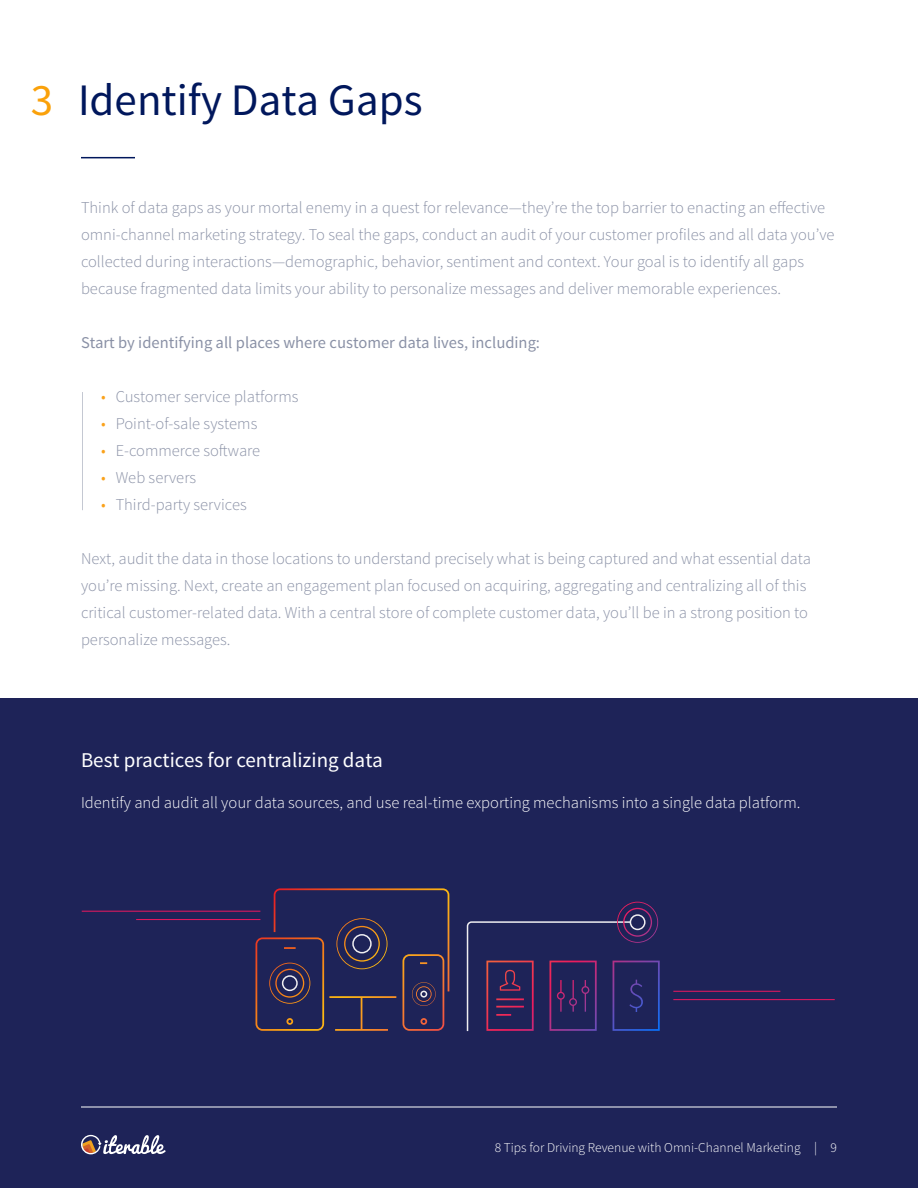
<style>
.page{position:relative;width:918px;height:1188px;background:#fff}
.page>*{position:absolute;margin:0;border:0;box-sizing:border-box;transform-origin:0 0}
.t1{font:45px "Source Sans Pro";color:#00175c}
.t2{font:45px "Source Sans Pro";color:#faa10a}
.t3{font:21px "Source Sans Pro";color:#fff}
.t4{font:300 16.5px/27px "Source Sans Pro";color:#8a91a6}
.t5{font:300 16.5px "Source Sans Pro";color:#fff}
.t6{font:16.5px "Source Sans Pro";color:#8a91a6}
.t7{font:300 13.5px "Source Sans Pro";color:#fff}
.s1{color:#faa21b}
</style>
<div class="page">
<div style="left:0;top:699px;width:918px;height:489px;background:#1e2358"></div>
<svg style="left:256px;top:888px;width:404px;height:143px"></svg>
<hr style="left:82px;top:911px;width:178px;height:1px;background:#ec185e">
<hr style="left:136px;top:919px;width:124px;height:1px;background:#ec185e">
<hr style="left:673px;top:999px;width:162px;height:1px;background:#ec185e">
<hr style="left:673px;top:991px;width:107px;height:1px;background:#ec185e">
<hr style="left:81px;top:157px;width:54px;height:1px;background:#00175c">
<hr style="left:82px;top:392px;width:1px;height:118px;background:#c4c8d2">
<svg style="left:81px;top:1135px;width:85px;height:19px"></svg>
<hr style="left:81px;top:1107px;width:756px;height:1px;background:#fff">
<h1 class="t2" style="left:31px;top:72px;width:24px">3</h1>
<h1 class="t1" style="left:78px;top:72px;width:346px">Identify Data Gaps</h1>
<p class="t4" style="left:81px;top:194px;width:755px">Think of data gaps as your mortal enemy in a quest for relevance—they’re the top barrier to enacting an effective omni-channel marketing strategy. To seal the gaps, conduct an audit of your customer profiles and all data you’ve collected during interactions—demographic, behavior, sentiment and context. Your goal is to identify all gaps because fragmented data limits your ability to personalize messages and deliver memorable experiences.</p>
<p class="t6" style="left:81px;top:333px;width:461px">Start by identifying all places where customer data lives, including:</p>
<p class="t4" style="left:101px;top:383px;width:199px"><span class="s1">•</span> Customer service platforms</p>
<p class="t4" style="left:101px;top:410px;width:158px"><span class="s1">•</span> Point-of-sale systems</p>
<p class="t4" style="left:101px;top:437px;width:161px"><span class="s1">•</span> E-commerce software</p>
<p class="t4" style="left:101px;top:464px;width:96px"><span class="s1">•</span> Web servers</p>
<p class="t4" style="left:101px;top:491px;width:147px"><span class="s1">•</span> Third-party services</p>
<p class="t4" style="left:81px;top:545px;width:731px">Next, audit the data in those locations to understand precisely what is being captured and what essential data you’re missing. Next, create an engagement plan focused on acquiring, aggregating and centralizing all of this critical customer-related data. With a central store of complete customer data, you’ll be in a strong position to personalize messages.</p>
<p class="t3" style="left:81px;top:747px;width:303px">Best practices for centralizing data</p>
<p class="t5" style="left:81px;top:792px;width:721px">Identify and audit all your data sources, and use real-time exporting mechanisms into a single data platform.</p>
<p class="t7" style="left:495px;top:1139px;width:344px">8 Tips for Driving Revenue with Omni-Channel Marketing | 9</p>
</div>
